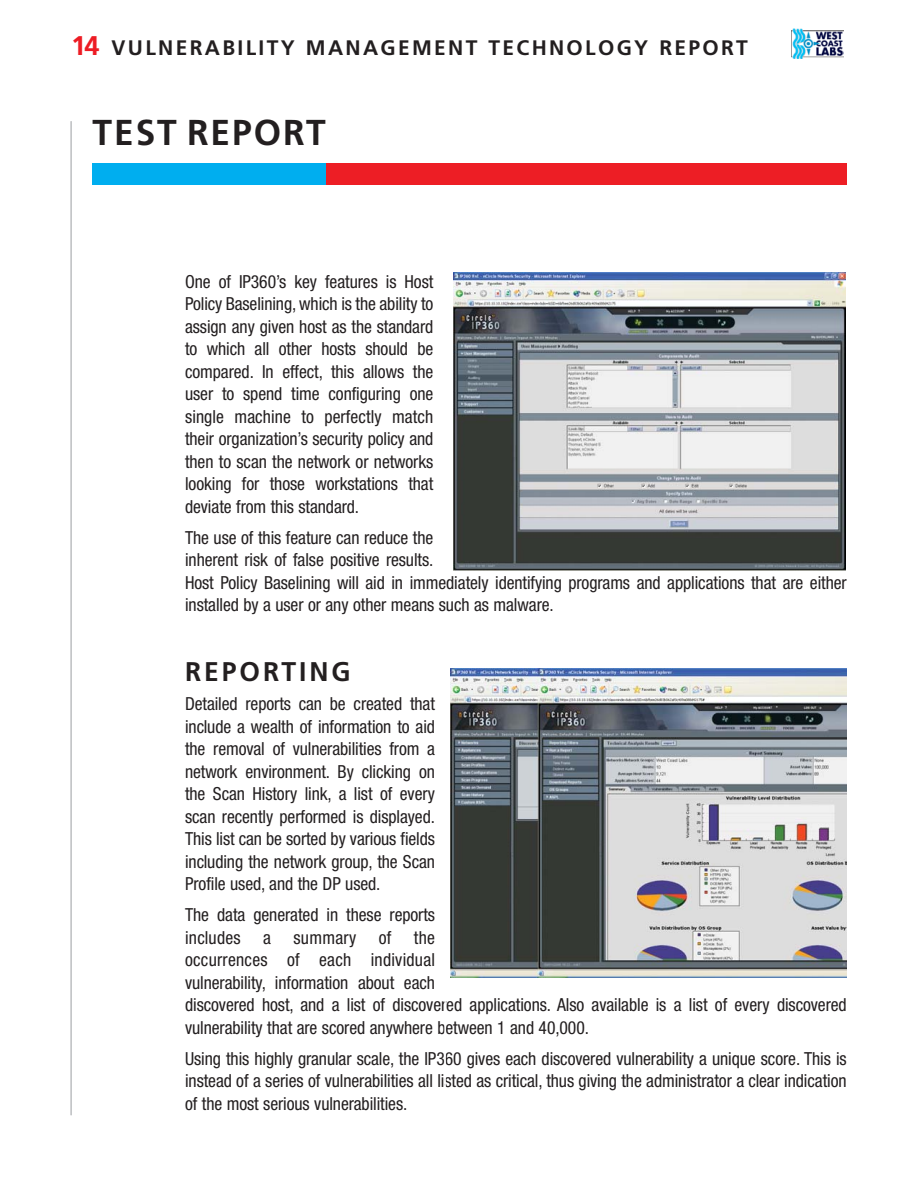
<style>
.page{position:relative;width:918px;height:1188px;background:#fff}
.page>*{position:absolute;margin:0;border:0;box-sizing:border-box;transform-origin:0 0}
.t1{font:700 36px "Frutiger";letter-spacing:.055em;color:#231f20}
.t2{font:700 27px "Frutiger";letter-spacing:.11em;color:#231f20}
.t3{font:700 21px "Frutiger";letter-spacing:.11em;color:#231f20}
.t4{font:condensed 18px/22.5px "Helvetica Neue";letter-spacing:-.005em;color:#231f20;text-align:justify}
.s1{font-size:27px;color:#ed1c24}
</style>
<div class="page">
<img style="left:792px;top:29px;width:51px;height:29px">
<div style="left:93px;top:164px;width:754px;height:21px;background:#ed1e25"></div>
<div style="left:93px;top:164px;width:233px;height:21px;background:#00aeef"></div>
<hr style="left:71px;top:121px;width:1px;height:994px;background:#bbbdc0">
<img style="left:450px;top:669px;width:397px;height:309px">
<div style="left:448px;top:273px;width:399px;height:298px;background:linear-gradient(to bottom,#fff,#fff)"></div>
<img style="left:454px;top:273px;width:391px;height:298px">
<p class="t3" style="left:71px;top:39px;width:678px"><span class="s1">14</span> VULNERABILITY MANAGEMENT TECHNOLOGY REPORT</p>
<h1 class="t1" style="left:93px;top:118px;width:235px">TEST REPORT</h1>
<p class="t4" style="left:185px;top:272px;width:250px">One of IP360’s key features is Host Policy Baselining, which is the ability to assign any given host as the standard to which all other hosts should be compared. In effect, this allows the user to spend time configuring one single machine to perfectly match their organization’s security policy and then to scan the network or networks looking for those workstations that deviate from this standard.</p>
<p class="t4" style="left:185px;top:528px;width:663px;text-align:left">The use of this feature can reduce the<br>inherent risk of false positive results.<br>Host Policy Baselining will aid in immediately identifying programs and applications that are either installed by a user or any other means such as malware.</p>
<h2 class="t2" style="left:185px;top:660px;width:167px">REPORTING</h2>
<p class="t4" style="left:185px;top:694px;width:251px">Detailed reports can be created that include a wealth of information to aid the removal of vulnerabilities from a network environment. By clicking on the Scan History link, a list of every scan recently performed is displayed.<br>This list can be sorted by various fields including the network group, the Scan Profile used, and the DP used.</p>
<p class="t4" style="left:185px;top:905px;width:663px;text-align:left">The data generated in these reports<br>includes a summary of the<br>occurrences of each individual<br>vulnerability, information about each<br>discovered host, and a list of discovered applications. Also available is a list of every discovered vulnerability that are scored anywhere between 1 and 40,000.</p>
<p class="t4" style="left:185px;top:1049px;width:663px">Using this highly granular scale, the IP360 gives each discovered vulnerability a unique score. This is instead of a series of vulnerabilities all listed as critical, thus giving the administrator a clear indication of the most serious vulnerabilities.</p>
</div>
